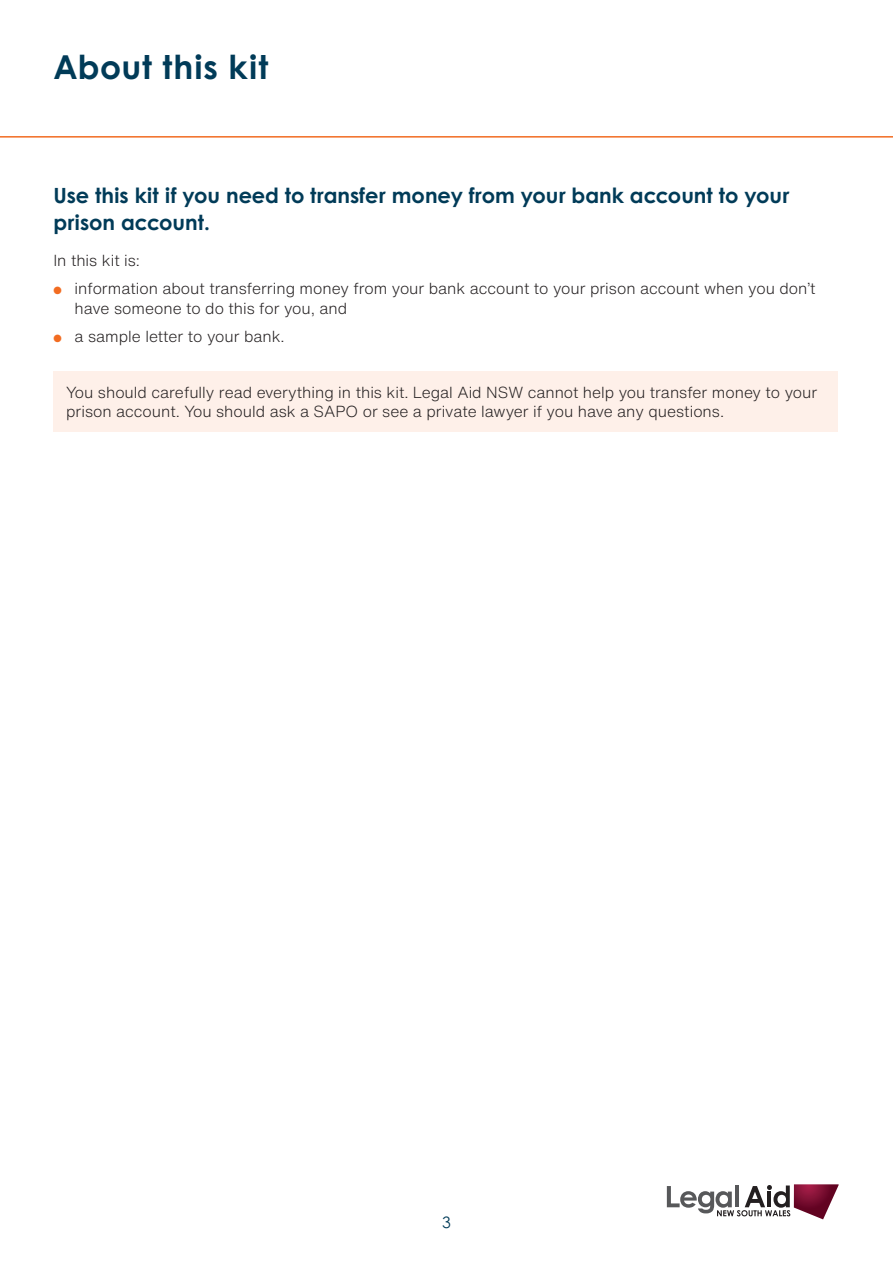
<style>
.page{position:relative;width:893px;height:1263px;background:#fff}
.page>*{position:absolute;margin:0;border:0;box-sizing:border-box;transform-origin:0 0}
.heading_1{font:33px "Century Gothic Variable";letter-spacing:.025em;color:#013b58}
.intro{font:21px/27px "Century Gothic Variable";color:#013b58}
.Text_-_Shaded_box{font:300 15.75px/19.5px "Helvetica Now Text";color:#231f20}
.Text{font:300 15.75px "Helvetica Now Text";color:#231f20}
.t1{font:15.75px "Century Gothic Variable";color:#013b58}
.s1{color:#f26c21}
</style>
<div class="page">
<svg style="left:667px;top:1184px;width:172px;height:35px"></svg>
<div style="left:53px;top:371px;width:785px;height:61px;background:#fef0e9"></div>
<hr style="left:0;top:136px;width:893px;height:2px;background:#f26c21">
<p class="heading_1" style="left:54px;top:46px;width:216px">About this kit</p>
<p class="intro" style="left:53px;top:181px;width:737px">Use this kit if you need to transfer money from your bank account to your prison account.</p>
<p class="Text" style="left:53px;top:249px;width:88px">In this kit is:</p>
<p class="Text_-_Shaded_box" style="left:75px;top:278px;width:743px;text-indent:-21px"><span class="s1">●</span> information about transferring money from your bank account to your prison account when you don’t have someone to do this for you, and</p>
<p class="Text_-_Shaded_box" style="left:53px;top:326px;width:233px"><span class="s1">●</span> a sample letter to your bank.</p>
<p class="Text_-_Shaded_box" style="left:66px;top:382px;width:753px">You should carefully read everything in this kit. Legal Aid NSW cannot help you transfer money to your prison account. You should ask a SAPO or see a private lawyer if you have any questions.</p>
<p class="t1" style="left:442px;top:1212px;width:10px">3</p>
</div>
